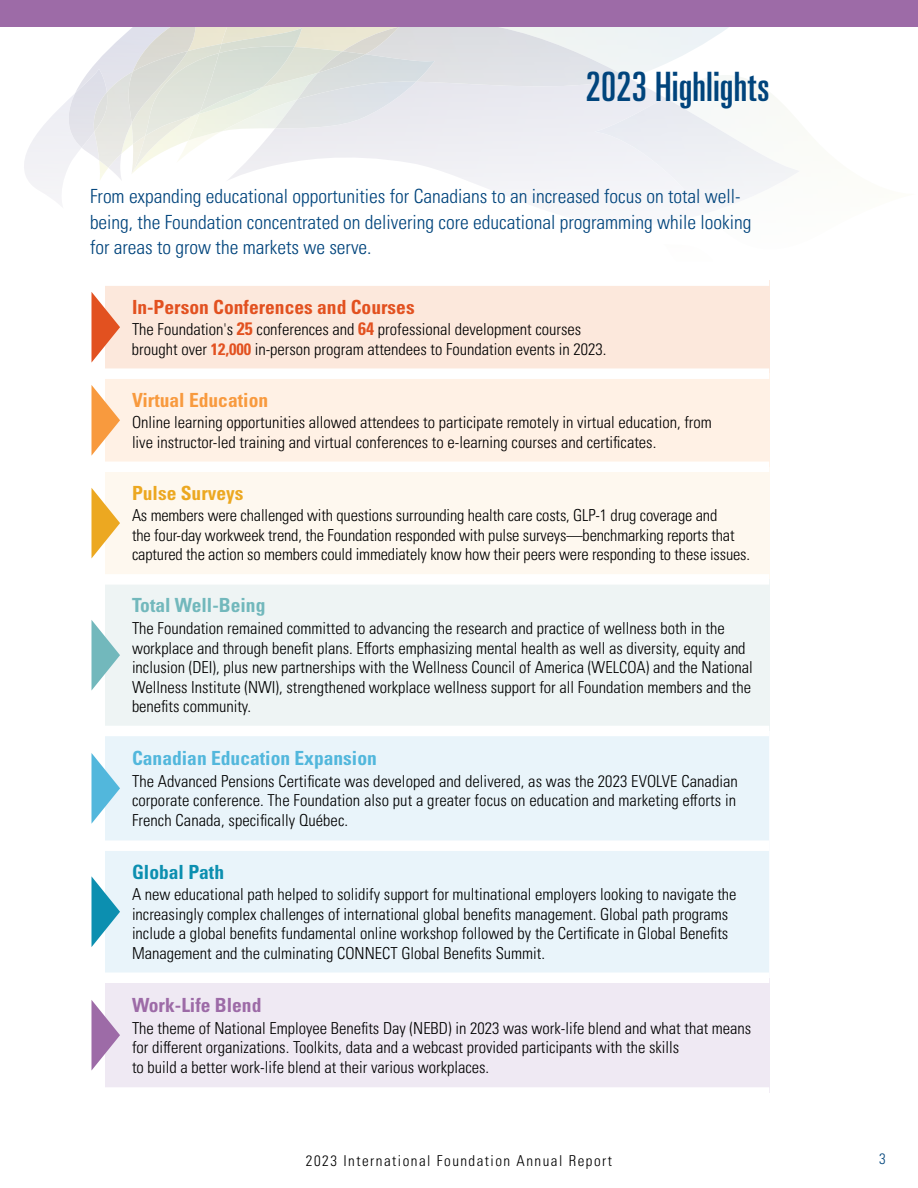
<style>
.page{position:relative;width:918px;height:1188px;background:#fff}
.page>*{position:absolute;margin:0;border:0;box-sizing:border-box;transform-origin:0 0}
.t1{font:40.5px "Univers LT Pro Ult Cond";letter-spacing:.005em;color:#00447c}
.t2{font:300 condensed 19.5px/25.5px "Univers LT Pro";color:#00447c}
.t3{font:700 condensed 19.5px "Univers LT Pro";color:#e25120}
.t4{font:700 condensed 19.5px "Univers LT Pro";color:#52b7dc}
.t5{font:700 condensed 19.5px "Univers LT Pro";color:#f89a3e}
.t6{font:700 condensed 19.5px "Univers LT Pro";color:#72b8bc}
.t7{font:700 condensed 19.5px "Univers LT Pro";color:#9d6ba7}
.t8{font:700 condensed 19.5px "Univers LT Pro";color:#eca821}
.t9{font:700 condensed 19.5px "Univers LT Pro";color:#0c8fb0}
.t10{font:300 condensed 16.5px/19.5px "Univers LT Pro";color:#000}
.t11{font:300 condensed 15px "Univers LT Pro";letter-spacing:.1em;color:#000}
.t12{font:300 condensed 15px "Univers LT Pro";color:#00447c}
.s1{font-weight:700;font-size:18px;color:#e25120}
.s2{font-weight:700;color:#e25120}
</style>
<div class="page">
<div style="left:0;top:0;width:918px;height:27px;background:#9d6ba7"></div>
<svg style="left:414px;top:163px;width:180px;height:35px"></svg>
<svg style="left:297px;top:27px;width:432px;height:136px"></svg>
<img style="left:399px;top:27px;width:229px;height:67px">
<img style="left:297px;top:27px;width:46px;height:20px">
<img style="left:343px;top:27px;width:56px;height:27px">
<img style="left:318px;top:100px;width:98px;height:28px">
<img style="left:297px;top:100px;width:21px;height:41px">
<img style="left:297px;top:54px;width:138px;height:46px">
<img style="left:297px;top:47px;width:46px;height:40px">
<img style="left:318px;top:51px;width:47px;height:22px">
<img style="left:297px;top:28px;width:5px;height:25px">
<svg style="left:24px;top:27px;width:273px;height:176px"></svg>
<img style="left:67px;top:69px;width:40px;height:79px">
<img style="left:92px;top:92px;width:15px;height:40px">
<img style="left:430px;top:27px;width:258px;height:8px">
<svg style="left:665px;top:75px;width:64px;height:23px"></svg>
<img style="left:594px;top:98px;width:205px;height:109px">
<div style="left:105px;top:281px;width:664px;height:93px;background:#fce8dc"></div>
<div style="left:105px;top:374px;width:664px;height:93px;background:#fff1e5"></div>
<div style="left:105px;top:467px;width:664px;height:112px;background:#fef8ef"></div>
<div style="left:105px;top:579px;width:664px;height:152px;background:#eef4f4"></div>
<div style="left:105px;top:736px;width:664px;height:237px;background:#e9f4fa"></div>
<div style="left:105px;top:978px;width:664px;height:115px;background:#efe9f3"></div>
<div style="left:105px;top:275px;width:664px;height:11px;background:#fff"></div>
<div style="left:105px;top:368px;width:664px;height:11px;background:#fff"></div>
<div style="left:105px;top:462px;width:664px;height:10px;background:#fff"></div>
<div style="left:105px;top:574px;width:664px;height:11px;background:#fff"></div>
<div style="left:105px;top:726px;width:664px;height:10px;background:#fff"></div>
<div style="left:105px;top:840px;width:664px;height:11px;background:#fff"></div>
<div style="left:105px;top:973px;width:664px;height:10px;background:#fff"></div>
<div style="left:105px;top:1087px;width:664px;height:11px;background:#fff"></div>
<svg style="left:92px;top:292px;width:28px;height:70px"></svg>
<svg style="left:92px;top:385px;width:28px;height:70px"></svg>
<svg style="left:92px;top:488px;width:28px;height:70px"></svg>
<svg style="left:92px;top:620px;width:28px;height:70px"></svg>
<svg style="left:92px;top:753px;width:28px;height:71px;background:#a1d7eb"></svg>
<svg style="left:92px;top:876px;width:28px;height:71px;background:#7fc3d6"></svg>
<svg style="left:92px;top:1000px;width:28px;height:70px"></svg>
<h1 class="t1" style="left:586px;top:59px;width:185px">2023 Highlights</h1>
<p class="t2" style="left:90px;top:182px;width:663px">From expanding educational opportunities for Canadians to an increased focus on total well&shy;being, the Foundation concentrated on delivering core educational programming while looking for areas to grow the markets we serve.</p>
<p class="t3" style="left:132px;top:295px;width:284px">In-Person Conferences and Courses</p>
<p class="t10" style="left:132px;top:319px;width:476px">The Foundation's <span class="s1">25</span> conferences and <span class="s1">64</span> professional development courses brought over <span class="s2">12,000</span> in-person program attendees to Foundation events in 2023.</p>
<p class="t5" style="left:132px;top:388px;width:138px">Virtual Education</p>
<p class="t10" style="left:132px;top:412px;width:581px">Online learning opportunities allowed attendees to participate remotely in virtual education, from live instructor-led training and virtual conferences to e-learning courses and certificates.</p>
<p class="t8" style="left:132px;top:481px;width:113px">Pulse Surveys</p>
<p class="t10" style="left:132px;top:505px;width:620px">As members were challenged with questions surrounding health care costs, GLP-1 drug coverage and<br>the four-day workweek trend, the Foundation responded with pulse surveys—benchmarking reports that captured the action so members could immediately know how their peers were responding to these issues.</p>
<p class="t6" style="left:132px;top:594px;width:135px">Total Well-Being</p>
<p class="t10" style="left:132px;top:618px;width:622px">The Foundation remained committed to advancing the research and practice of wellness both in the workplace and through benefit plans. Efforts emphasizing mental health as well as diversity, equity and inclusion (DEI), plus new partnerships with the Wellness Council of America (WELCOA) and the National Wellness Institute (NWI), strengthened workplace wellness support for all Foundation members and the benefits community.</p>
<p class="t4" style="left:132px;top:746px;width:246px">Canadian Education Expansion</p>
<p class="t10" style="left:132px;top:770px;width:607px;text-align:justify">The Advanced Pensions Certificate was developed and delivered, as was the 2023 EVOLVE Canadian corporate conference. The Foundation also put a greater focus on education and marketing efforts in French Canada, specifically Québec.</p>
<p class="t9" style="left:132px;top:860px;width:94px">Global Path</p>
<p class="t10" style="left:132px;top:884px;width:606px">A new educational path helped to solidify support for multinational employers looking to navigate the increasingly complex challenges of international global benefits management. Global path programs include a global benefits fundamental online workshop followed by the Certificate in Global Benefits Management and the culminating CONNECT Global Benefits Summit.</p>
<p class="t7" style="left:132px;top:993px;width:131px">Work-Life Blend</p>
<p class="t10" style="left:132px;top:1017px;width:621px">The theme of National Employee Benefits Day (NEBD) in 2023 was work-life blend and what that means for different organizations. Toolkits, data and a webcast provided participants with the skills<br>to build a better work-life blend at their various workplaces.</p>
<p class="t11" style="left:306px;top:1151px;width:308px">2023 International Foundation Annual Report</p>
<p class="t12" style="left:879px;top:1149px;width:8px">3</p>
</div>
